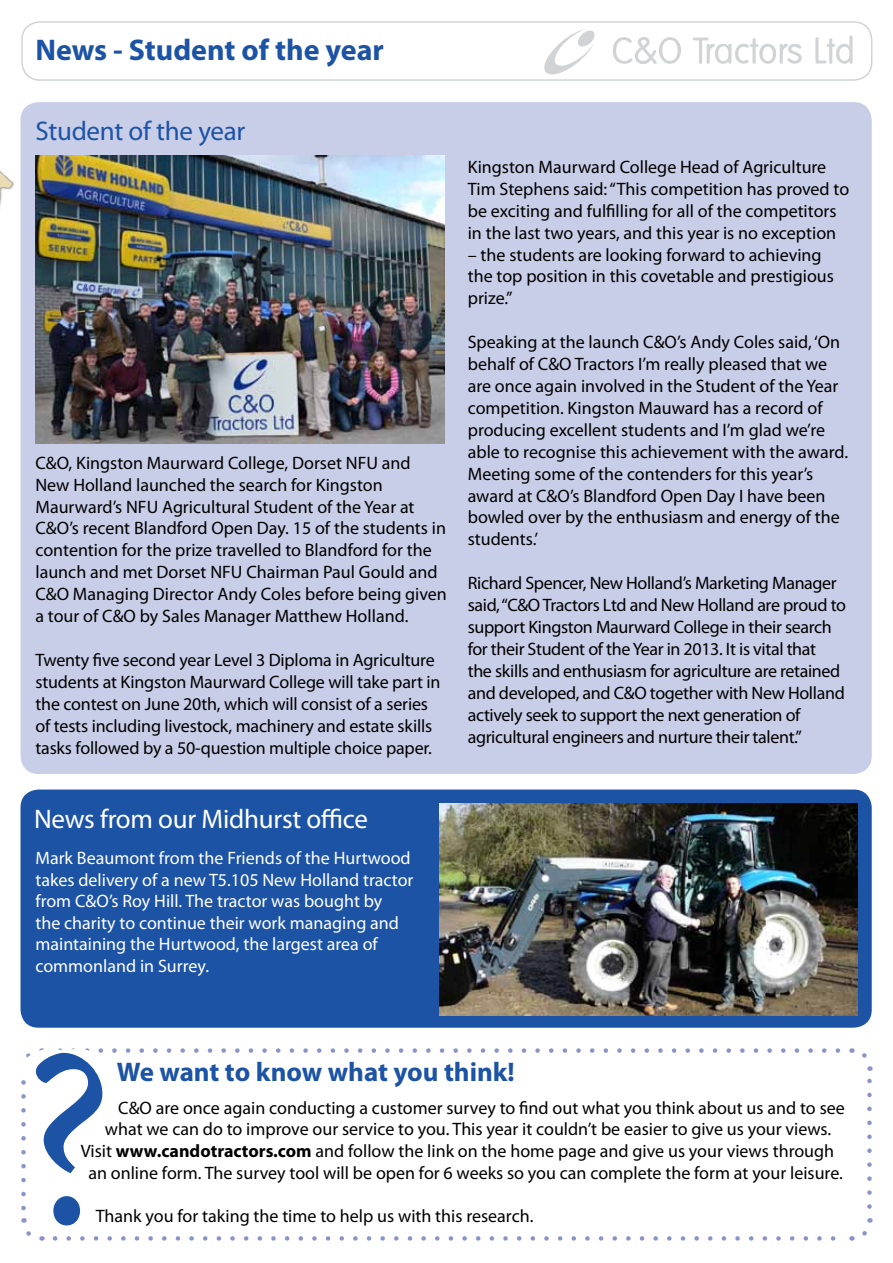
<style>
.page{position:relative;width:893px;height:1263px;background:#fff}
.page>*{position:absolute;margin:0;border:0;box-sizing:border-box;transform-origin:0 0}
.t1{font:700 30px "Myriad Pro";color:#1c53a5}
.t2{font:27px "Myriad Pro";letter-spacing:-.01em;color:#fff}
.t3{font:700 27px "Myriad Pro";color:#1c53a5}
.t4{font:27px "Myriad Pro";letter-spacing:-.01em;color:#1c53a5}
.t5{font:18px/21.9px "Myriad Pro";color:#000}
.t6{font:18px/21.9px "Myriad Pro";letter-spacing:-.02em;color:#000}
.t7{font:18px/21.6px "Myriad Pro";color:#fff}
.s1{font-weight:700}
</style>
<div class="page">
<div style="left:21px;top:21px;width:851px;height:60px;border:2px solid #d1d3d4;border-radius:18px"></div>
<svg style="left:613px;top:37px;width:68px;height:27px"></svg>
<svg style="left:693px;top:38px;width:109px;height:26px"></svg>
<svg style="left:815px;top:36px;width:38px;height:28px"></svg>
<svg style="left:544px;top:29px;width:51px;height:46px"></svg>
<div style="left:21px;top:102px;width:851px;height:672px;background:#c9cee8;border-radius:18px"></div>
<div style="left:21px;top:789px;width:851px;height:239px;background:#1c53a5;border-radius:18px"></div>
<img style="left:0;top:106px;width:27px;height:113px">
<img style="left:35px;top:155px;width:409px;height:288px">
<img style="left:439px;top:803px;width:419px;height:212px">
<svg style="left:862px;top:1218px;width:11px;height:18px"></svg>
<svg style="left:851px;top:1048px;width:21px;height:158px"></svg>
<svg style="left:21px;top:1048px;width:820px;height:193px"></svg>
<h1 class="t1" style="left:35px;top:31px;width:350px">News - Student of the year</h1>
<h2 class="t4" style="left:35px;top:114px;width:211px">Student of the year</h2>
<p class="t5" style="left:35px;top:451px;width:413px">C&amp;O, Kingston Maurward College, Dorset NFU and New Holland launched the search for Kingston Maurward’s NFU Agricultural Student of the Year at C&amp;O’s recent Blandford Open Day. 15 of the students in contention for the prize travelled to Blandford for the launch and met Dorset NFU Chairman Paul Gould and C&amp;O Managing Director Andy Coles before being given a tour of C&amp;O by Sales Manager Matthew Holland.</p>
<p class="t5" style="left:35px;top:649px;width:406px">Twenty five second year Level 3 Diploma in Agriculture students at Kingston Maurward College will take part in the contest on June 20th, which will consist of a series of tests including livestock, machinery and estate skills tasks followed by a 50-question multiple choice paper.</p>
<h2 class="t2" style="left:34px;top:802px;width:336px">News from our Midhurst office</h2>
<p class="t7" style="left:35px;top:847px;width:380px">Mark Beaumont from the Friends of the Hurtwood takes delivery of a new T5.105 New Holland tractor from C&amp;O’s Roy Hill. The tractor was bought by<br>the charity to continue their work managing and maintaining the Hurtwood, the largest area of commonland in Surrey.</p>
<p class="t5" style="left:468px;top:156px;width:383px">Kingston Maurward College Head of Agriculture Tim Stephens said: “This competition has proved to be exciting and fulfilling for all of the competitors in the last two years, and this year is no exception</p>
<p class="t5" style="left:468px;top:243px;width:368px">– the students are looking forward to achieving the top position in this covetable and prestigious prize.”</p>
<p class="t5" style="left:468px;top:331px;width:382px">Speaking at the launch C&amp;O’s Andy Coles said, ‘On behalf of C&amp;O Tractors I’m really pleased that we are once again involved in the Student of the Year competition. Kingston Mauward has a record of producing excellent students and I’m glad we’re able to recognise this achievement with the award.<br>Meeting some of the contenders for this year’s award at C&amp;O’s Blandford Open Day I have been bowled over by the enthusiasm and energy of the students.’</p>
<p class="t6" style="left:468px;top:572px;width:380px">Richard Spencer, New Holland’s Marketing Manager said, “C&amp;O Tractors Ltd and New Holland are proud to support Kingston Maurward College in their search for their Student of the Year in 2013. It is vital that<br>the skills and enthusiasm for agriculture are retained and developed, and C&amp;O together with New Holland actively seek to support the next generation of agricultural engineers and nurture their talent.”</p>
<h2 class="t3" style="left:117px;top:1054px;width:399px">We want to know what you think!</h2>
<p class="t5" style="left:118px;top:1096px;width:728px">C&amp;O are once again conducting a customer survey to find out what you think about us and to see</p>
<p class="t5" style="left:105px;top:1118px;width:728px">what we can do to improve our service to you. This year it couldn’t be easier to give us your views.</p>
<p class="t5" style="left:81px;top:1140px;width:755px">Visit <span class="s1">www.candotractors.com</span> and follow the link on the home page and give us your views through</p>
<p class="t5" style="left:88px;top:1161px;width:756px">an online form. The survey tool will be open for 6 weeks so you can complete the form at your leisure.</p>
<p class="t5" style="left:96px;top:1204px;width:439px">Thank you for taking the time to help us with this research.</p>
</div>
